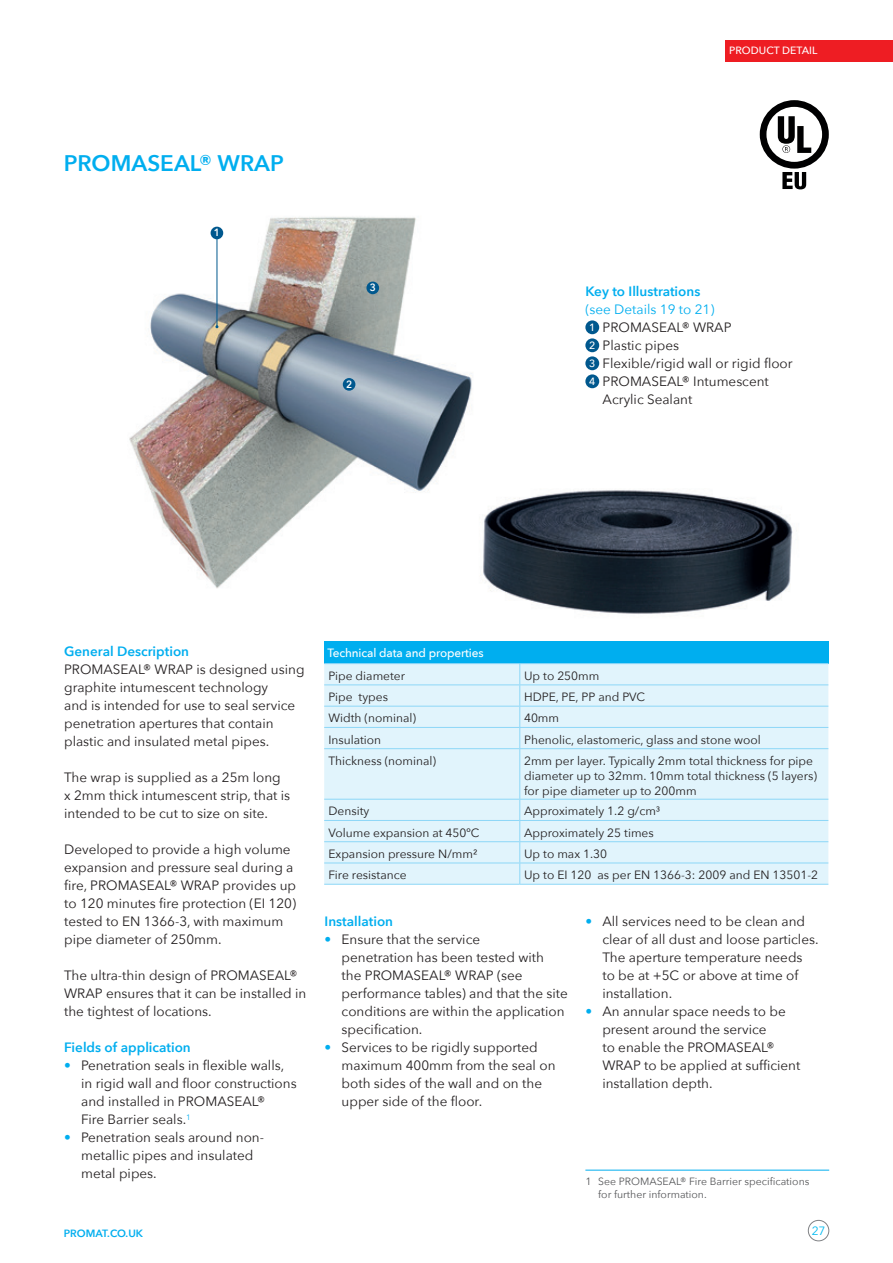
<style>
.page{position:relative;width:893px;height:1263px;background:#fff}
.page>*{position:absolute;margin:0;border:0;box-sizing:border-box;transform-origin:0 0}
.t1{font:600 22.5px "Avenir Next";color:#00aeef}
.t2{font:13.5px/18px "Avenir Next";color:#231f20}
.t3{font:600 13.5px "Avenir Next";color:#00aeef}
.t4{font:13.5px "Avenir Next";color:#00aeef}
.t5{font:12px/15px "Avenir Next";color:#231f20}
.t6{font:500 12px "Avenir Next";letter-spacing:-.01em;color:#fff}
.t7{font:12px "Avenir Next";color:#00baf1}
.t8{font:10.5px/13.5px "Avenir Next";color:#57585a}
.t9{font:500 10.5px "Avenir Next";color:#fff}
.t10{font:600 10.5px "Avenir Next";color:#00aeef}
.t11{font:600 10.5px "Avenir Next";color:#fff;scale:.95 1}
.s1{font-weight:500;font-size:10.5px;color:#fff}
.s2{color:#00aeef}
</style>
<div class="page">
<div style="left:725px;top:40px;width:168px;height:21px;background:#ee1d23"></div>
<div style="left:808px;top:1220px;width:21px;height:21px;border:1px solid #808285;border-radius:50%"></div>
<img style="left:129px;top:217px;width:343px;height:372px">
<hr style="left:217px;top:233px;width:1px;height:94px;background:#00588e">
<div style="left:211px;top:227px;width:12px;height:12px;background:#00588e;border-radius:50%"></div>
<div style="left:343px;top:378px;width:12px;height:13px;background:#00588e;border-radius:50%"></div>
<div style="left:366px;top:282px;width:13px;height:12px;background:#00588e;border-radius:50%"></div>
<img style="left:455px;top:472px;width:338px;height:142px">
<hr style="left:585px;top:1170px;width:244px;height:1px;background:#00aeef">
<div style="left:585px;top:320px;width:14px;height:14px;background:#00588e;border-radius:50%"></div>
<div style="left:585px;top:338px;width:14px;height:14px;background:#00588e;border-radius:50%"></div>
<div style="left:585px;top:356px;width:14px;height:14px;background:#00588e;border-radius:50%"></div>
<div style="left:585px;top:374px;width:14px;height:14px;background:#00588e;border-radius:50%"></div>
<div style="left:324px;top:641px;width:504px;height:23px;background:#00aeef"></div>
<div style="left:324px;top:664px;width:504px;height:220px;background:#e1f4fc"></div>
<hr style="left:324px;top:684px;width:196px;height:1px;background:#8dd7f7">
<hr style="left:520px;top:684px;width:308px;height:1px;background:#8dd7f7">
<hr style="left:324px;top:706px;width:196px;height:1px;background:#8dd7f7">
<hr style="left:520px;top:706px;width:308px;height:1px;background:#8dd7f7">
<hr style="left:324px;top:727px;width:196px;height:1px;background:#8dd7f7">
<hr style="left:520px;top:727px;width:308px;height:1px;background:#8dd7f7">
<svg style="left:519px;top:664px;width:1px;height:84px"></svg>
<hr style="left:324px;top:748px;width:196px;height:1px;background:#8dd7f7">
<hr style="left:520px;top:748px;width:308px;height:1px;background:#8dd7f7">
<hr style="left:519px;top:749px;width:1px;height:50px;background:#8dd7f7">
<hr style="left:324px;top:799px;width:196px;height:1px;background:#8dd7f7">
<hr style="left:520px;top:799px;width:308px;height:1px;background:#8dd7f7">
<hr style="left:324px;top:820px;width:196px;height:1px;background:#8dd7f7">
<hr style="left:520px;top:820px;width:308px;height:1px;background:#8dd7f7">
<hr style="left:324px;top:841px;width:196px;height:1px;background:#8dd7f7">
<hr style="left:520px;top:841px;width:308px;height:1px;background:#8dd7f7">
<hr style="left:324px;top:863px;width:196px;height:1px;background:#8dd7f7">
<hr style="left:520px;top:863px;width:308px;height:1px;background:#8dd7f7">
<svg style="left:519px;top:799px;width:1px;height:85px"></svg>
<hr style="left:324px;top:663px;width:196px;height:1px;background:#8dd7f7">
<hr style="left:520px;top:663px;width:308px;height:1px;background:#8dd7f7">
<hr style="left:324px;top:884px;width:196px;height:1px;background:#8dd7f7">
<hr style="left:520px;top:884px;width:308px;height:1px;background:#8dd7f7">
<svg style="left:760px;top:100px;width:69px;height:89px"></svg>
<h1 class="t1" style="left:64px;top:144px;width:222px">PROMASEAL® WRAP</h1>
<p class="t11" style="left:214px;top:224px;width:8px">1</p>
<p class="t11" style="left:370px;top:279px;width:8px">3</p>
<p class="t11" style="left:346px;top:375px;width:8px">2</p>
<p class="t9" style="left:729px;top:41px;width:90px">PRODUCT DETAIL</p>
<p class="t3" style="left:585px;top:280px;width:116px">Key to Illustrations</p>
<p class="t4" style="left:585px;top:298px;width:131px">(see Details 19 to 21)</p>
<p class="t2" style="left:589px;top:318px;width:144px"><span class="s1">1</span> PROMASEAL® WRAP</p>
<p class="t2" style="left:589px;top:336px;width:91px"><span class="s1">2</span> Plastic pipes</p>
<p class="t2" style="left:589px;top:354px;width:205px"><span class="s1">3</span> Flexible/rigid wall or rigid floor</p>
<p class="t2" style="left:589px;top:372px;width:181px"><span class="s1">4</span> PROMASEAL® Intumescent</p>
<p class="t2" style="left:603px;top:390px;width:91px">Acrylic Sealant</p>
<p class="t3" style="left:64px;top:640px;width:126px">General Description</p>
<p class="t2" style="left:64px;top:660px;width:242px">PROMASEAL® WRAP is designed using graphite intumescent technology<br>and is intended for use to seal service penetration apertures that contain plastic and insulated metal pipes.</p>
<p class="t2" style="left:64px;top:768px;width:228px">The wrap is supplied as a 25m long x 2mm thick intumescent strip, that is intended to be cut to size on site.</p>
<p class="t2" style="left:64px;top:840px;width:233px">Developed to provide a high volume expansion and pressure seal during a fire, PROMASEAL® WRAP provides up to 120 minutes fire protection (EI 120) tested to EN 1366-3, with maximum pipe diameter of 250mm.</p>
<p class="t2" style="left:64px;top:966px;width:244px">The ultra-thin design of PROMASEAL®<br>WRAP ensures that it can be installed in the tightest of locations.</p>
<p class="t3" style="left:64px;top:1036px;width:128px">Fields of application</p>
<p class="t2" style="left:81px;top:1056px;width:217px;text-indent:-17px"><span class="s2">•</span> Penetration seals in flexible walls, in rigid wall and floor constructions and installed in PROMASEAL®<br>Fire Barrier seals.<sup>1</sup></p>
<p class="t2" style="left:81px;top:1128px;width:184px;text-indent:-17px"><span class="s2">•</span> Penetration seals around non&shy;metallic pipes and insulated metal pipes.</p>
<p class="t6" style="left:327px;top:643px;width:158px">Technical data and properties</p>
<p class="t5" style="left:328px;top:668px;width:78px">Pipe diameter</p>
<p class="t5" style="left:524px;top:668px;width:77px">Up to 250mm</p>
<p class="t5" style="left:328px;top:689px;width:61px">Pipe types</p>
<p class="t5" style="left:524px;top:689px;width:123px">HDPE, PE, PP and PVC</p>
<p class="t5" style="left:328px;top:710px;width:89px">Width (nominal)</p>
<p class="t5" style="left:524px;top:710px;width:37px">40mm</p>
<p class="t5" style="left:328px;top:731px;width:54px">Insulation</p>
<p class="t5" style="left:524px;top:731px;width:238px">Phenolic, elastomeric, glass and stone wool</p>
<p class="t5" style="left:328px;top:753px;width:109px">Thickness (nominal)</p>
<p class="t5" style="left:524px;top:753px;width:294px">2mm per layer. Typically 2mm total thickness for pipe diameter up to 32mm. 10mm total thickness (5 layers) for pipe diameter up to 200mm</p>
<p class="t5" style="left:328px;top:803px;width:42px">Density</p>
<p class="t5" style="left:524px;top:803px;width:138px">Approximately 1.2 g/cm³</p>
<p class="t5" style="left:328px;top:824px;width:152px">Volume expansion at 450ºC</p>
<p class="t5" style="left:524px;top:824px;width:131px">Approximately 25 times</p>
<p class="t5" style="left:328px;top:846px;width:150px">Expansion pressure N/mm²</p>
<p class="t5" style="left:524px;top:846px;width:85px">Up to max 1.30</p>
<p class="t5" style="left:328px;top:867px;width:80px">Fire resistance</p>
<p class="t5" style="left:524px;top:867px;width:296px">Up to EI 120 as per EN 1366-3: 2009 and EN 13501-2</p>
<p class="t2" style="left:602px;top:912px;width:218px;text-indent:-17px"><span class="s2">•</span> All services need to be clean and clear of all dust and loose particles.<br>The aperture temperature needs<br>to be at +5C or above at time of installation.</p>
<p class="t2" style="left:602px;top:1002px;width:199px;text-indent:-17px"><span class="s2">•</span> An annular space needs to be present around the service<br>to enable the PROMASEAL®<br>WRAP to be applied at sufficient installation depth.</p>
<p class="t3" style="left:325px;top:910px;width:70px">Installation</p>
<p class="t2" style="left:342px;top:930px;width:228px;text-indent:-17px"><span class="s2">•</span> Ensure that the service<br>penetration has been tested with<br>the PROMASEAL® WRAP (see performance tables) and that the site conditions are within the application specification.</p>
<p class="t2" style="left:342px;top:1038px;width:215px;text-indent:-17px"><span class="s2">•</span> Services to be rigidly supported maximum 400mm from the seal on both sides of the wall and on the upper side of the floor.</p>
<p class="t8" style="left:598px;top:1174px;width:213px;text-indent:-13px">1 See PROMASEAL® Fire Barrier specifications for further information.</p>
<p class="t10" style="left:64px;top:1224px;width:81px">PROMAT.CO.UK</p>
<p class="t7" style="left:812px;top:1220px;width:15px">27</p>
</div>
